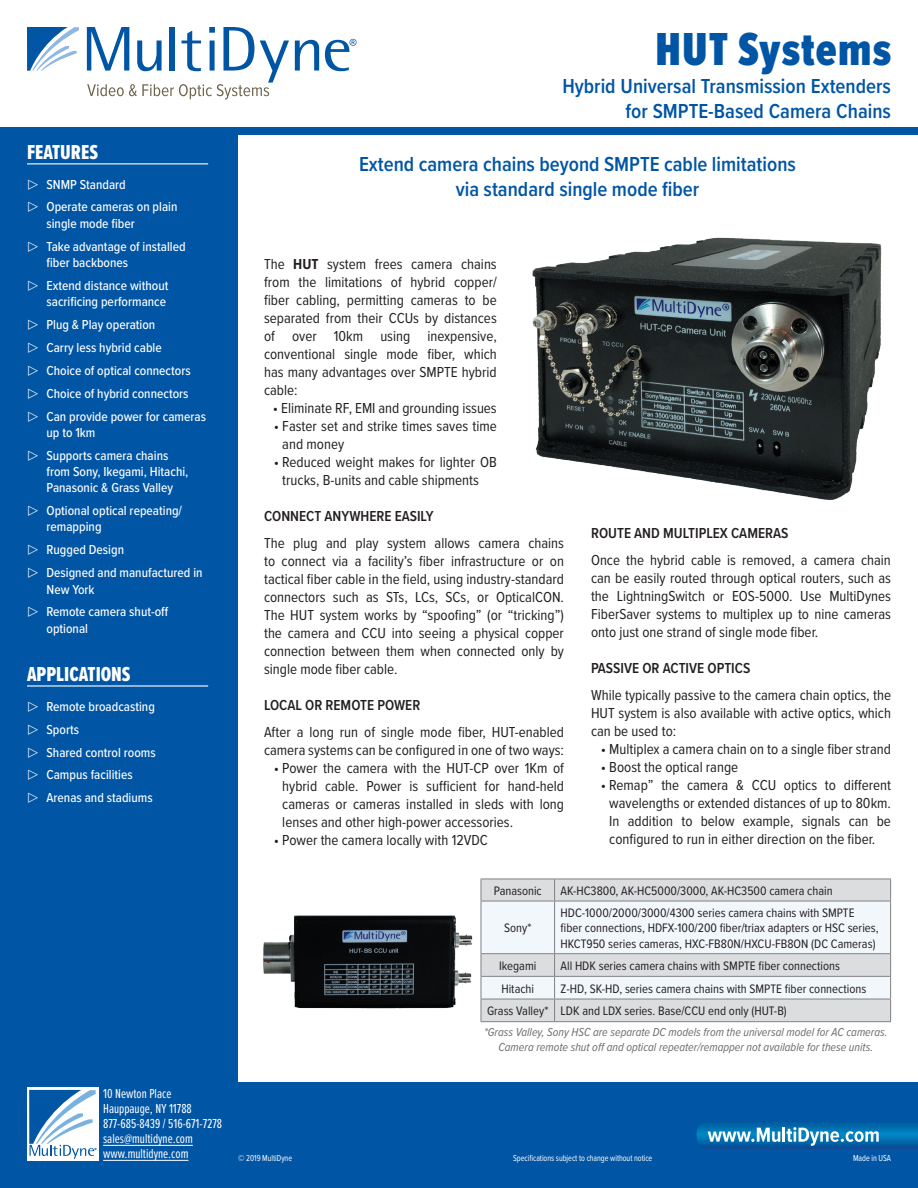
<style>
.page{position:relative;width:918px;height:1188px;background:#fff}
.page>*{position:absolute;margin:0;border:0;box-sizing:border-box;transform-origin:0 0}
.Product_Name{font:900 48px "Proxima Nova Ex Cn";letter-spacing:.025em;color:#0155a5}
.Main_Header_Line{font:600 21px/25.2px "Proxima Nova Cond";color:#0155a5;text-align:center}
.Product_Sub-info{font:600 21px/25.3px "Proxima Nova Cond";color:#0155a5;text-align:right}
.Features__white{font:21px "Proxima Nova Ex Cn Extrabld";color:#fff}
.Main_Body_Text{font:15px/18px "Proxima Nova Cond";color:#231f20;text-align:justify}
.Main_Body_Text-2{font:600 15px "Proxima Nova Cond";color:#231f20}
.t1{font:500 13.5px/16.2px "Proxima Nova Cond";color:#fff}
.t2{font:13.5px/15px "Proxima Nova Ex Cn";color:#fff}
.Table_Text{font:12.75px/15.3px "Proxima Nova Cond";color:#231f20}
.Title_Descrip{font:italic 12px/14.4px "Proxima Nova Cond";color:#6c6d70;text-align:center}
.t3{font:600 9px "Proxima Nova Cond";letter-spacing:-.005em;color:#fff;scale:.9 1}
.Copyright_Footer_inf{font:9px "Proxima Nova Cond";letter-spacing:-.005em;color:#fff;scale:.9 1}
.s1{font-weight:700}
</style>
<div class="page">
<div style="left:0;top:1082px;width:918px;height:106px;background:#0155a5"></div>
<div style="left:0;top:131px;width:237px;height:1057px;background:#0155a5"></div>
<div style="left:0;top:127px;width:918px;height:7px;background:#0155a5"></div>
<div style="left:27px;top:1088px;width:72px;height:73px;background:linear-gradient(to bottom,#fff,#fff)"></div>
<svg style="left:29px;top:1090px;width:68px;height:69px"></svg>
<hr style="left:103px;top:1145px;width:90px;height:1px;background:#fff">
<hr style="left:103px;top:1160px;width:85px;height:1px;background:#fff">
<svg style="left:697px;top:1124px;width:221px;height:25px"></svg>
<img style="left:263px;top:915px;width:210px;height:94px">
<hr style="left:27px;top:163px;width:181px;height:1px;background:#fff">
<hr style="left:27px;top:685px;width:181px;height:2px;background:#fff">
<svg style="left:481px;top:879px;width:410px;height:142px"></svg>
<hr style="left:481px;top:1021px;width:74px;height:1px;background:#808285">
<hr style="left:555px;top:1021px;width:336px;height:1px;background:#808285">
<img style="left:532px;top:237px;width:350px;height:263px">
<svg style="left:295px;top:40px;width:24px;height:31px"></svg>
<svg style="left:27px;top:27px;width:52px;height:44px"></svg>
<svg style="left:325px;top:39px;width:32px;height:32px"></svg>
<svg style="left:87px;top:27px;width:202px;height:72px"></svg>
<p class="Features__white" style="left:27px;top:137px;width:73px">FEATURES</p>
<p class="t1" style="left:46px;top:176px;width:81px">SNMP Standard</p>
<p class="t1" style="left:46px;top:199px;width:133px">Operate cameras on plain single mode fiber</p>
<p class="t1" style="left:46px;top:238px;width:141px">Take advantage of installed fiber backbones</p>
<p class="t1" style="left:46px;top:277px;width:123px">Extend distance without sacrificing performance</p>
<p class="t1" style="left:46px;top:317px;width:110px">Plug &amp; Play operation</p>
<p class="t1" style="left:46px;top:340px;width:117px">Carry less hybrid cable</p>
<p class="t1" style="left:46px;top:362px;width:146px">Choice of optical connectors</p>
<p class="t1" style="left:46px;top:385px;width:144px">Choice of hybrid connectors</p>
<p class="t1" style="left:46px;top:408px;width:161px">Can provide power for cameras up to 1km</p>
<p class="t1" style="left:46px;top:448px;width:143px">Supports camera chains from Sony, Ikegami, Hitachi,<br>Panasonic &amp; Grass Valley</p>
<p class="t1" style="left:46px;top:503px;width:137px">Optional optical repeating/ remapping</p>
<p class="t1" style="left:46px;top:542px;width:79px">Rugged Design</p>
<p class="t1" style="left:46px;top:565px;width:158px">Designed and manufactured in<br>New York</p>
<p class="t1" style="left:46px;top:604px;width:124px">Remote camera shut-off optional</p>
<p class="Features__white" style="left:27px;top:659px;width:105px">APPLICATIONS</p>
<p class="t1" style="left:46px;top:698px;width:110px">Remote broadcasting</p>
<p class="t1" style="left:46px;top:721px;width:34px">Sports</p>
<p class="t1" style="left:46px;top:744px;width:111px">Shared control rooms</p>
<p class="t1" style="left:46px;top:767px;width:88px">Campus facilities</p>
<p class="t1" style="left:46px;top:790px;width:108px">Arenas and stadiums</p>
<p class="t2" style="left:103px;top:1086px;width:70px">10 Newton Place</p>
<p class="t2" style="left:103px;top:1101px;width:90px">Hauppauge, NY 11788</p>
<p class="t2" style="left:103px;top:1116px;width:121px">877-685-8439 / 516-671-7278</p>
<p class="t2" style="left:103px;top:1131px;width:91px">sales@multidyne.com www.multidyne.com</p>
<p class="Product_Name" style="left:656px;top:14px;width:237px">HUT Systems</p>
<p class="Product_Sub-info" style="left:562px;top:72px;width:330px">Hybrid Universal Transmission Extenders for SMPTE-Based Camera Chains</p>
<p class="Main_Header_Line" style="left:359px;top:151px;width:438px">Extend camera chains beyond SMPTE cable limitations via standard single mode fiber</p>
<p class="Main_Body_Text" style="left:264px;top:254px;width:234px">The <span class="s1">HUT</span> system frees camera chains from the limitations of hybrid copper/ fiber cabling, permitting cameras to be separated from their CCUs by distances of over 10km using inexpensive, conventional single mode fiber, which has many advantages over SMPTE hybrid cable:</p>
<p class="Main_Body_Text" style="left:273px;top:398px;width:225px">• Eliminate RF, EMI and grounding issues</p>
<p class="Main_Body_Text" style="left:282px;top:416px;width:216px;text-indent:-9px">• Faster set and strike times saves time and money</p>
<p class="Main_Body_Text" style="left:282px;top:452px;width:216px;text-indent:-9px">• Reduced weight makes for lighter OB trucks, B-units and cable shipments</p>
<p class="Main_Body_Text-2" style="left:264px;top:505px;width:171px">CONNECT ANYWHERE EASILY</p>
<p class="Main_Body_Text" style="left:264px;top:533px;width:302px">The plug and play system allows camera chains to connect via a facility’s fiber infrastructure or on tactical fiber cable in the field, using industry-standard connectors such as STs, LCs, SCs, or OpticalCON.<br>The HUT system works by “spoofing” (or “tricking”) the camera and CCU into seeing a physical copper connection between them when connected only by single mode fiber cable.</p>
<p class="Main_Body_Text-2" style="left:264px;top:694px;width:158px">LOCAL OR REMOTE POWER</p>
<p class="Main_Body_Text" style="left:264px;top:722px;width:302px">After a long run of single mode fiber, HUT-enabled camera systems can be configured in one of two ways:</p>
<p class="Main_Body_Text" style="left:282px;top:758px;width:283px;text-indent:-9px">• Power the camera with the HUT-CP over 1Km of hybrid cable. Power is sufficient for hand-held cameras or cameras installed in sleds with long lenses and other high-power accessories.</p>
<p class="Main_Body_Text" style="left:274px;top:830px;width:216px">• Power the camera locally with 12VDC</p>
<p class="Main_Body_Text-2" style="left:591px;top:522px;width:199px">ROUTE AND MULTIPLEX CAMERAS</p>
<p class="Main_Body_Text" style="left:591px;top:550px;width:301px">Once the hybrid cable is removed, a camera chain can be easily routed through optical routers, such as the LightningSwitch or EOS-5000. Use MultiDynes FiberSaver systems to multiplex up to nine cameras onto just one strand of single mode fiber.</p>
<p class="Main_Body_Text-2" style="left:591px;top:657px;width:161px">PASSIVE OR ACTIVE OPTICS</p>
<p class="Main_Body_Text" style="left:591px;top:685px;width:302px">While typically passive to the camera chain optics, the HUT system is also available with active optics, which can be used to:</p>
<p class="Main_Body_Text" style="left:601px;top:739px;width:292px">• Multiplex a camera chain on to a single fiber strand</p>
<p class="Main_Body_Text" style="left:601px;top:757px;width:139px">• Boost the optical range</p>
<p class="Main_Body_Text" style="left:601px;top:775px;width:292px;text-align:center">• Remap” the camera &amp; CCU optics to different wavelengths or extended distances of up to 80km.<br>In addition to below example, signals can be configured to run in either direction on the fiber.</p>
<p class="Table_Text" style="left:494px;top:883px;width:50px">Panasonic</p>
<p class="Table_Text" style="left:561px;top:883px;width:274px">AK-HC3800, AK-HC5000/3000, AK-HC3500 camera chain</p>
<p class="Table_Text" style="left:504px;top:920px;width:29px">Sony*</p>
<p class="Table_Text" style="left:561px;top:905px;width:320px">HDC-1000/2000/3000/4300 series camera chains with SMPTE fiber connections, HDFX-100/200 fiber/triax adapters or HSC series,<br>HKCT950 series cameras, HXC-FB80N/HXCU-FB8ON (DC Cameras)</p>
<p class="Table_Text" style="left:499px;top:958px;width:39px">Ikegami</p>
<p class="Table_Text" style="left:561px;top:958px;width:281px">All HDK series camera chains with SMPTE fiber connections</p>
<p class="Table_Text" style="left:501px;top:980px;width:34px">Hitachi</p>
<p class="Table_Text" style="left:561px;top:980px;width:307px">Z-HD, SK-HD, series camera chains with SMPTE fiber connections</p>
<p class="Table_Text" style="left:487px;top:1003px;width:63px">Grass Valley*</p>
<p class="Table_Text" style="left:561px;top:1003px;width:228px">LDK and LDX series. Base/CCU end only (HUT-B)</p>
<p class="Title_Descrip" style="left:484px;top:1026px;width:405px">*Grass Valley, Sony HSC are separate DC models from the universal model for AC cameras.<br>Camera remote shut off and optical repeater/remapper not available for these units.</p>
<p class="t3" style="left:244px;top:1151px;width:75px">© 08/2017 MultiDyne</p>
<p class="t3" style="left:504px;top:1151px;width:162px">Specifi ations subject to change without notice</p>
<p class="t3" style="left:846px;top:1151px;width:45px">Made in USA</p>
<p class="Copyright_Footer_inf" style="left:238px;top:1151px;width:61px">© 2019 MultiDyne</p>
<p class="Copyright_Footer_inf" style="left:513px;top:1151px;width:156px">Specifications subject to change without notice</p>
<p class="Copyright_Footer_inf" style="left:853px;top:1151px;width:44px">Made in USA</p>
</div>
